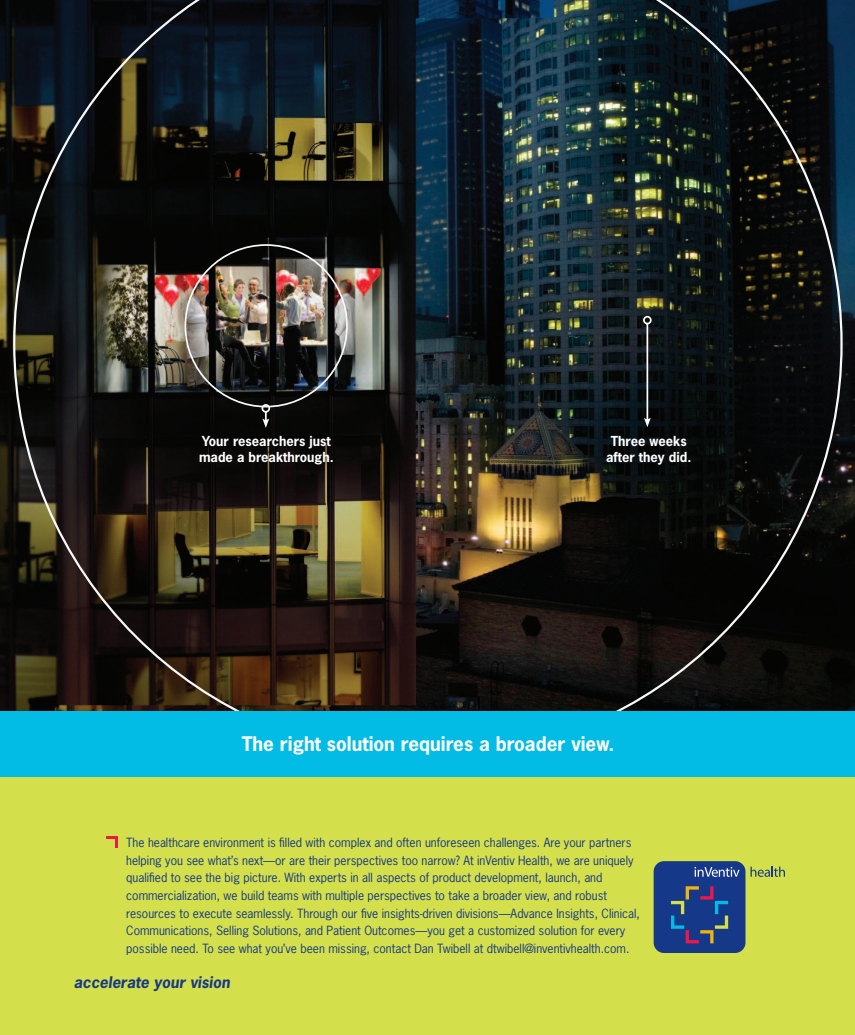
<style>
.page{position:relative;width:855px;height:1035px;background:#fff}
.page>*{position:absolute;margin:0;border:0;box-sizing:border-box;transform-origin:0 0}
.t1{font:18.88px "News Gothic Std Bold+HYLWSK";color:#fff}
.t2{font:15.12px "News Gothic Std Bold Oblique+FPUZII";color:#153889}
.t3{font:13px/15.6px "News Gothic Std Bold+HYLWSK";color:#fff}
.t4{font:12px/17.6px "News Gothic Std+ZCOMTN";color:#153889}
</style>
<div class="page">
<img style="left:0;top:0;width:855px;height:712px">
<img style="left:13px;top:0;width:830px;height:712px">
<div style="left:0;top:777px;width:855px;height:258px;background:#d4df4c"></div>
<div style="left:0;top:712px;width:855px;height:65px;background:#02bce5"></div>
<div style="left:654px;top:861px;width:91px;height:92px;background:#153889;border-radius:10px"></div>
<svg style="left:751px;top:867px;width:34px;height:10px"></svg>
<svg style="left:694px;top:867px;width:46px;height:10px"></svg>
<svg style="left:671px;top:886px;width:57px;height:57px"></svg>
<svg style="left:106px;top:836px;width:12px;height:11px"></svg>
<svg style="left:261px;top:403px;width:10px;height:25px"></svg>
<svg style="left:642px;top:315px;width:11px;height:112px"></svg>
<p class="t3" style="left:199px;top:434px;width:136px">Your researchers just made a breakthrough.</p>
<p class="t3" style="left:606px;top:434px;width:87px;text-align:center">Three weeks after they did.</p>
<h1 class="t1" style="left:242px;top:734px;width:374px">The right solution requires a broader view.</h1>
<p class="t4" style="left:126px;top:834px;width:515px">The healthcare environment is filled with complex and often unforeseen challenges. Are your partners helping you see what’s next—or are their perspectives too narrow? At inVentiv Health, we are uniquely qualified to see the big picture. With experts in all aspects of product development, launch, and commercialization, we build teams with multiple perspectives to take a broader view, and robust resources to execute seamlessly. Through our five insights-driven divisions—Advance Insights, Clinical, Communications, Selling Solutions, and Patient Outcomes—you get a customized solution for every possible need. To see what you’ve been missing, contact Dan Twibell at dtwibell@inventivhealth.com.</p>
<p class="t2" style="left:74px;top:973px;width:157px">accelerate your vision</p>
</div>
